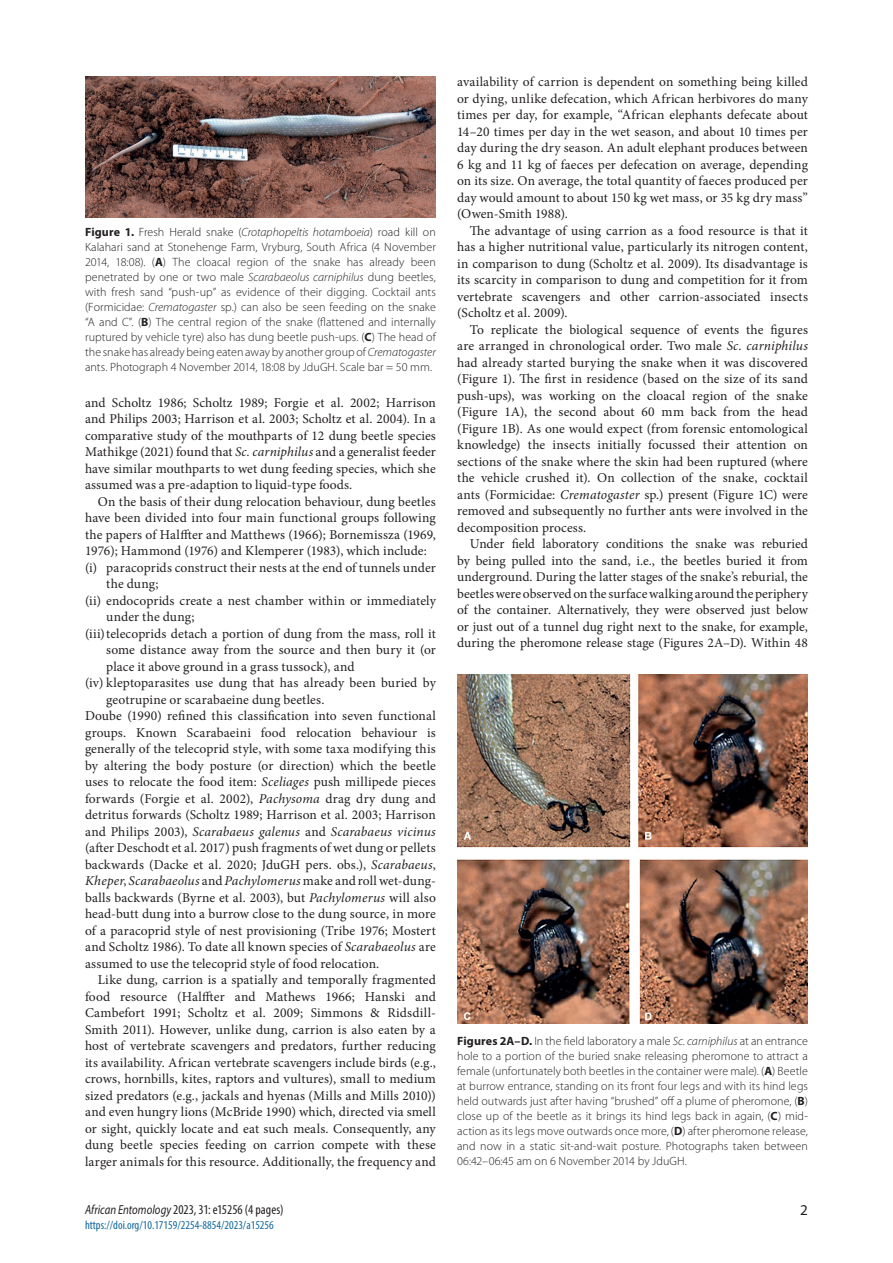
<style>
.page{position:relative;width:893px;height:1263px;background:#fff}
.page>*{position:absolute;margin:0;border:0;box-sizing:border-box;transform-origin:0 0}
.t1{font:15px "Myriad Pro";color:#231f20}
.t2{font:13.5px/16.5px "Minion Pro";letter-spacing:.01em;color:#231f20;text-align:justify}
.t3{font:italic 13.5px "Minion Pro";letter-spacing:.01em;color:#231f20}
.t4{font:condensed 13.5px "Myriad Pro";letter-spacing:.005em;color:#231f20}
.t5{font:300 12px/15px "Myriad Pro";letter-spacing:.005em;color:#231f20;text-align:justify}
.t6{font:condensed 12px "Myriad Pro";color:#11689d}
.s1{font-weight:700}
.s2{font-style:italic}
.s3{font-style:normal}
.s4{font-style:italic;font-stretch:normal;font-size:13.05px}
</style>
<div class="page">
<img style="left:85px;top:76px;width:351px;height:142px">
<img style="left:457px;top:674px;width:351px;height:350px">
<p class="t5" style="left:85px;top:224px;width:352px"><span class="s1">Figure 1.</span> Fresh Herald snake (<span class="s2">Crotaphopeltis hotamboeia</span>) road kill on Kalahari sand at Stonehenge Farm, Vryburg, South Africa (4 November 2014, 18:08). (<span class="s1">A</span>) The cloacal region of the snake has already been penetrated by one or two male <span class="s2">Scarabaeolus carniphilus</span> dung beetles, with fresh sand “push-up” as evidence of their digging. Cocktail ants (Formicidae: <span class="s2">Crematogaster</span> sp.) can also be seen feeding on the snake “A and C”. (<span class="s1">B</span>) The central region of the snake (flattened and internally ruptured by vehicle tyre) also has dung beetle push-ups. (<span class="s1">C</span>) The head of the snake has already being eaten away by another group of <span class="s2">Crematogaster </span>ants. Photograph 4 November 2014, 18:08 by JduGH. Scale bar = 50 mm.</p>
<p class="t2" style="left:85px;top:394px;width:352px">and Scholtz 1986; Scholtz 1989; Forgie et al. 2002; Harrison and Philips 2003; Harrison et al. 2003; Scholtz et al. 2004). In a comparative study of the mouthparts of 12 dung beetle species Mathikge (2021) found that <span class="s2">Sc. carniphilus</span> and a generalist feeder have similar mouthparts to wet dung feeding species, which she assumed was a pre-adaption to liquid-type foods.</p>
<p class="t2" style="left:98px;top:493px;width:339px">On the basis of their dung relocation behaviour, dung beetles</p>
<p class="t2" style="left:85px;top:510px;width:352px">have been divided into four main functional groups following</p>
<p class="t2" style="left:85px;top:526px;width:352px">the papers of Halffter and Matthews (1966); Bornemissza (1969,</p>
<p class="t2" style="left:85px;top:543px;width:343px">1976); Hammond (1976) and Klemperer (1983), which include:</p>
<p class="t2" style="left:85px;top:559px;width:352px">(i) paracoprids construct their nests at the end of tunnels under</p>
<p class="t2" style="left:106px;top:575px;width:54px">the dung;</p>
<p class="t2" style="left:85px;top:592px;width:352px">(ii) endocoprids create a nest chamber within or immediately</p>
<p class="t2" style="left:106px;top:608px;width:90px">under the dung;</p>
<p class="t2" style="left:85px;top:625px;width:352px">(iii)telecoprids detach a portion of dung from the mass, roll it</p>
<p class="t2" style="left:106px;top:641px;width:331px">some distance away from the source and then bury it (or</p>
<p class="t2" style="left:106px;top:658px;width:250px">place it above ground in a grass tussock), and</p>
<p class="t2" style="left:85px;top:674px;width:352px">(iv) kleptoparasites use dung that has already been buried by</p>
<p class="t2" style="left:106px;top:691px;width:220px">geotrupine or scarabaeine dung beetles.</p>
<p class="t2" style="left:85px;top:707px;width:352px">Doube (1990) refined this classification into seven functional</p>
<p class="t2" style="left:85px;top:724px;width:352px">groups. Known Scarabaeini food relocation behaviour is</p>
<p class="t2" style="left:85px;top:740px;width:352px">generally of the telecoprid style, with some taxa modifying this</p>
<p class="t2" style="left:85px;top:757px;width:352px">by altering the body posture (or direction) which the beetle</p>
<p class="t2" style="left:85px;top:773px;width:352px">uses to relocate the food item: <span class="s2">Sceliages</span> push millipede pieces</p>
<p class="t2" style="left:85px;top:790px;width:352px">forwards (Forgie et al. 2002), <span class="s2">Pachysoma</span> drag dry dung and</p>
<p class="t2" style="left:85px;top:806px;width:352px">detritus forwards (Scholtz 1989; Harrison et al. 2003; Harrison</p>
<p class="t3" style="left:85px;top:822px;width:352px"><span class="s3">and Philips 2003),</span> Scarabaeus galenus <span class="s3">and</span> Scarabaeus vicinus</p>
<p class="t2" style="left:85px;top:839px;width:352px">(after Deschodt et al. 2017) push fragments of wet dung or pellets</p>
<p class="t2" style="left:85px;top:856px;width:352px">backwards (Dacke et al. 2020; JduGH pers. obs.), <span class="s2">Scarabaeus</span>,</p>
<p class="t3" style="left:85px;top:871px;width:352px">Kheper<span class="s3">,</span> Scarabaeolus <span class="s3">and</span> Pachylomerus <span class="s3">make and roll wet-dung-</span></p>
<p class="t2" style="left:85px;top:889px;width:352px">balls backwards (Byrne et al. 2003), but <span class="s2">Pachylomerus</span> will also</p>
<p class="t2" style="left:85px;top:905px;width:352px">head-butt dung into a burrow close to the dung source, in more</p>
<p class="t2" style="left:85px;top:922px;width:352px">of a paracoprid style of nest provisioning (Tribe 1976; Mostert</p>
<p class="t2" style="left:85px;top:938px;width:352px">and Scholtz 1986). To date all known species of <span class="s2">Scarabaeolus</span> are</p>
<p class="t2" style="left:85px;top:955px;width:296px">assumed to use the telecoprid style of food relocation.</p>
<p class="t2" style="left:98px;top:971px;width:340px">Like dung, carrion is a spatially and temporally fragmented</p>
<p class="t2" style="left:85px;top:988px;width:352px">food resource (Halffter and Mathews 1966; Hanski and</p>
<p class="t2" style="left:85px;top:1004px;width:352px">Cambefort 1991; Scholtz et al. 2009; Simmons &amp; Ridsdill-</p>
<p class="t2" style="left:85px;top:1021px;width:352px">Smith 2011). However, unlike dung, carrion is also eaten by a</p>
<p class="t2" style="left:85px;top:1037px;width:352px">host of vertebrate scavengers and predators, further reducing</p>
<p class="t2" style="left:85px;top:1054px;width:352px">its availability. African vertebrate scavengers include birds (e.g.,</p>
<p class="t2" style="left:85px;top:1070px;width:352px">crows, hornbills, kites, raptors and vultures), small to medium</p>
<p class="t2" style="left:85px;top:1087px;width:352px">sized predators (e.g., jackals and hyenas (Mills and Mills 2010))</p>
<p class="t2" style="left:85px;top:1103px;width:352px">and even hungry lions (McBride 1990) which, directed via smell</p>
<p class="t2" style="left:85px;top:1120px;width:352px">or sight, quickly locate and eat such meals. Consequently, any</p>
<p class="t2" style="left:85px;top:1136px;width:352px">dung beetle species feeding on carrion compete with these</p>
<p class="t2" style="left:85px;top:1153px;width:352px">larger animals for this resource. Additionally, the frequency and</p>
<p class="t2" style="left:457px;top:74px;width:352px">availability of carrion is dependent on something being killed or dying, unlike defecation, which African herbivores do many times per day, for example, “African elephants defecate about 14–20 times per day in the wet season, and about 10 times per day during the dry season. An adult elephant produces between 6 kg and 11 kg of faeces per defecation on average, depending on its size. On average, the total quantity of faeces produced per day would amount to about 150 kg wet mass, or 35 kg dry mass” (Owen-Smith 1988).</p>
<p class="t2" style="left:457px;top:222px;width:352px;text-indent:13px">The advantage of using carrion as a food resource is that it has a higher nutritional value, particularly its nitrogen content, in comparison to dung (Scholtz et al. 2009). Its disadvantage is its scarcity in comparison to dung and competition for it from vertebrate scavengers and other carrion-associated insects (Scholtz et al. 2009).</p>
<p class="t2" style="left:457px;top:321px;width:352px;text-indent:13px">To replicate the biological sequence of events the figures are arranged in chronological order. Two male <span class="s2">Sc. carniphilus </span>had already started burying the snake when it was discovered (Figure 1). The first in residence (based on the size of its sand push-ups), was working on the cloacal region of the snake (Figure 1A), the second about 60 mm back from the head (Figure 1B). As one would expect (from forensic entomological knowledge) the insects initially focussed their attention on sections of the snake where the skin had been ruptured (where the vehicle crushed it). On collection of the snake, cocktail ants (Formicidae: <span class="s2">Crematogaster</span> sp.) present (Figure 1C) were removed and subsequently no further ants were involved in the decomposition process.</p>
<p class="t2" style="left:457px;top:536px;width:352px;text-indent:13px">Under field laboratory conditions the snake was reburied by being pulled into the sand, i.e., the beetles buried it from underground. During the latter stages of the snake’s reburial, the beetles were observed on the surface walking around the periphery of the container. Alternatively, they were observed just below or just out of a tunnel dug right next to the snake, for example, during the pheromone release stage (Figures 2A–D). Within 48</p>
<p class="t5" style="left:457px;top:1033px;width:352px"><span class="s1">Figures 2A–D.</span> In the field laboratory a male <span class="s2">Sc. carniphilus</span> at an entrance hole to a portion of the buried snake releasing pheromone to attract a female (unfortunately both beetles in the container were male). (<span class="s1">A</span>) Beetle at burrow entrance, standing on its front four legs and with its hind legs held outwards just after having “brushed” off a plume of pheromone, (<span class="s1">B</span>) close up of the beetle as it brings its hind legs back in again, (<span class="s1">C</span>) mid&shy;action as its legs move outwards once more, (<span class="s1">D</span>) after pheromone release, and now in a static sit-and-wait posture. Photographs taken between 06:42–06:45 am on 6 November 2014 by JduGH.</p>
<p class="t4" style="left:85px;top:1201px;width:200px"><span class="s4">African Entomology</span> 2023, 31: e15256 (4 pages)</p>
<p class="t1" style="left:800px;top:1200px;width:9px">2</p>
<p class="t6" style="left:85px;top:1217px;width:190px">https://doi.org/10.17159/2254-8854/2023/a15256</p>
</div>
